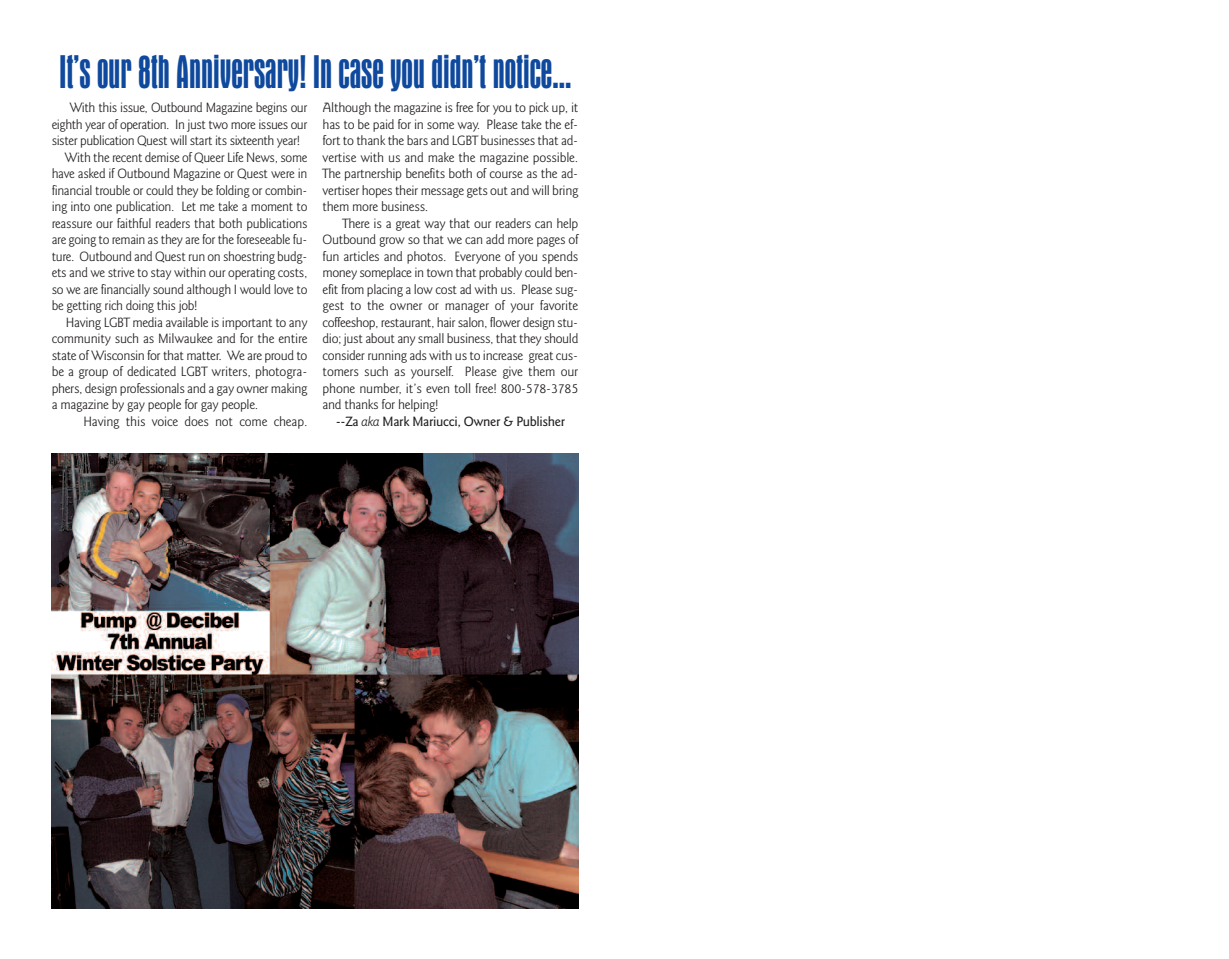
<style>
.page{position:relative;width:1229px;height:959px;background:#fff}
.page>*{position:absolute;margin:0;border:0;box-sizing:border-box;transform-origin:0 0}
.t1{font:condensed 48px "Aurora BT";color:#0f499d}
.t2{font:300 13.5px/16.5px "Goudy Sans IT Cby BT";letter-spacing:-.025em;color:#231f20;text-align:justify}
.t3{font:500 13.5px "Goudy Sans IT Cby BT";letter-spacing:-.025em;color:#231f20}
.s1{font-weight:300;font-style:italic}
</style>
<div class="page">
<img style="left:52px;top:453px;width:527px;height:455px">
<h1 class="t1" style="left:59px;top:43px;width:514px">It’s our 8thAnniversary! In case you didn’t notice...</h1>
<p class="t2" style="left:69px;top:100px;width:239px">With this issue, Outbound Magazine begins our</p>
<p class="t2" style="left:52px;top:117px;width:257px">eighth year of operation. In just two more issues our</p>
<p class="t2" style="left:52px;top:133px;width:250px">sister publication Quest will start its sixteenth year!</p>
<p class="t2" style="left:65px;top:150px;width:244px">With the recent demise of Queer Life News, some</p>
<p class="t2" style="left:52px;top:166px;width:257px">have asked if Outbound Magazine or Quest were in</p>
<p class="t2" style="left:52px;top:183px;width:257px">financial trouble or could they be folding or combin-</p>
<p class="t2" style="left:52px;top:199px;width:257px">ing into one publication. Let me take a moment to</p>
<p class="t2" style="left:52px;top:216px;width:257px">reassure our faithful readers that both publications</p>
<p class="t2" style="left:52px;top:232px;width:257px">are going to remain as they are for the foreseeable fu-</p>
<p class="t2" style="left:52px;top:249px;width:257px">ture. Outbound and Quest run on shoestring budg-</p>
<p class="t2" style="left:52px;top:265px;width:257px">ets and we strive to stay within our operating costs,</p>
<p class="t2" style="left:52px;top:282px;width:257px">so we are financially sound although I would love to</p>
<p class="t2" style="left:52px;top:298px;width:147px">be getting rich doing this job!</p>
<p class="t2" style="left:66px;top:315px;width:243px">Having LGBT media available is important to any</p>
<p class="t2" style="left:52px;top:331px;width:257px">community such as Milwaukee and for the entire</p>
<p class="t2" style="left:52px;top:348px;width:257px">state of Wisconsin for that matter. We are proud to</p>
<p class="t2" style="left:52px;top:364px;width:257px">be a group of dedicated LGBT writers, photogra-</p>
<p class="t2" style="left:52px;top:381px;width:257px">phers, design professionals and a gay owner making</p>
<p class="t2" style="left:52px;top:397px;width:208px">a magazine by gay people for gay people.</p>
<p class="t2" style="left:84px;top:414px;width:225px">Having this voice does not come cheap.</p>
<p class="t2" style="left:323px;top:100px;width:257px">Although the magazine is free for you to pick up, it has to be paid for in some way. Please take the ef&shy;fort to thank the bars and LGBT businesses that ad&shy;vertise with us and make the magazine possible.<br>The partnership benefits both of course as the ad&shy;vertiser hopes their message gets out and will bring them more business.</p>
<p class="t2" style="left:323px;top:216px;width:257px;text-indent:20px">There is a great way that our readers can help Outbound grow so that we can add more pages of fun articles and photos. Everyone of you spends money someplace in town that probably could ben&shy;efit from placing a low cost ad with us. Please sug&shy;gest to the owner or manager of your favorite coffeeshop, restaurant, hair salon, flower design stu&shy;dio; just about any small business, that they should consider running ads with us to increase great cus&shy;tomers such as yourself. Please give them our phone number, it’s even toll free! 800-578-3785 and thanks for helping!</p>
<p class="t3" style="left:336px;top:416px;width:231px">--Za <span class="s1">aka</span> Mark Mariucci, Owner &amp; Publisher</p>
</div>
